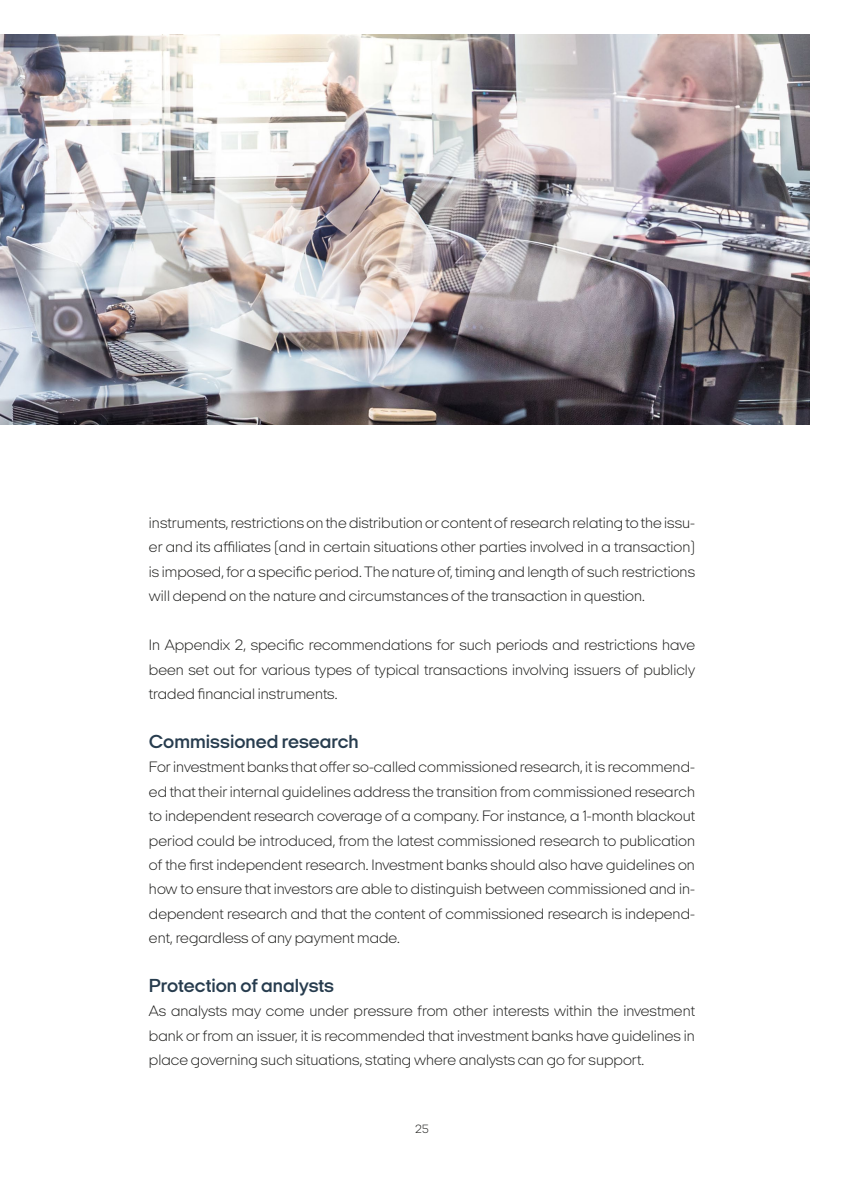
<style>
.page{position:relative;width:844px;height:1191px;background:#fff}
.page>*{position:absolute;margin:0;border:0;box-sizing:border-box;transform-origin:0 0}
.t1{font:600 19.25px "Italian Plate No 2 Expanded";color:#273c4e}
.t2{font:200 15.4px/24.3px "Italian Plate No 2 Expanded";color:#1d1d1b;text-align:justify}
.t3{font:200 12.25px "Italian Plate No 2 Expanded";color:#1d1d1b}
</style>
<div class="page">
<img style="left:0;top:35px;width:809px;height:389px">
<p class="t2" style="left:149px;top:510px;width:547px">instruments, restrictions on the distribution or content of research relating to the issu&shy;er and its affiliates (and in certain situations other parties involved in a transaction) is imposed, for a specific period. The nature of, timing and length of such restrictions will depend on the nature and circumstances of the transaction in question.</p>
<p class="t2" style="left:149px;top:632px;width:547px">In Appendix 2, specific recommendations for such periods and restrictions have been set out for various types of typical transactions involving issuers of publicly traded financial instruments.</p>
<p class="t1" style="left:149px;top:731px;width:211px">Commissioned research</p>
<p class="t2" style="left:149px;top:754px;width:547px">For investment banks that offer so-called commissioned research, it is recommend&shy;ed that their internal guidelines address the transition from commissioned research to independent research coverage of a company. For instance, a 1-month blackout period could be introduced, from the latest commissioned research to publication of the first independent research. Investment banks should also have guidelines on how to ensure that investors are able to distinguish between commissioned and in&shy;dependent research and that the content of commissioned research is independ&shy;ent, regardless of any payment made.</p>
<p class="t1" style="left:149px;top:975px;width:187px">Protection of analysts</p>
<p class="t2" style="left:149px;top:999px;width:547px">As analysts may come under pressure from other interests within the investment bank or from an issuer, it is recommended that investment banks have guidelines in place governing such situations, stating where analysts can go for support.</p>
<p class="t3" style="left:415px;top:1122px;width:15px">25</p>
</div>
